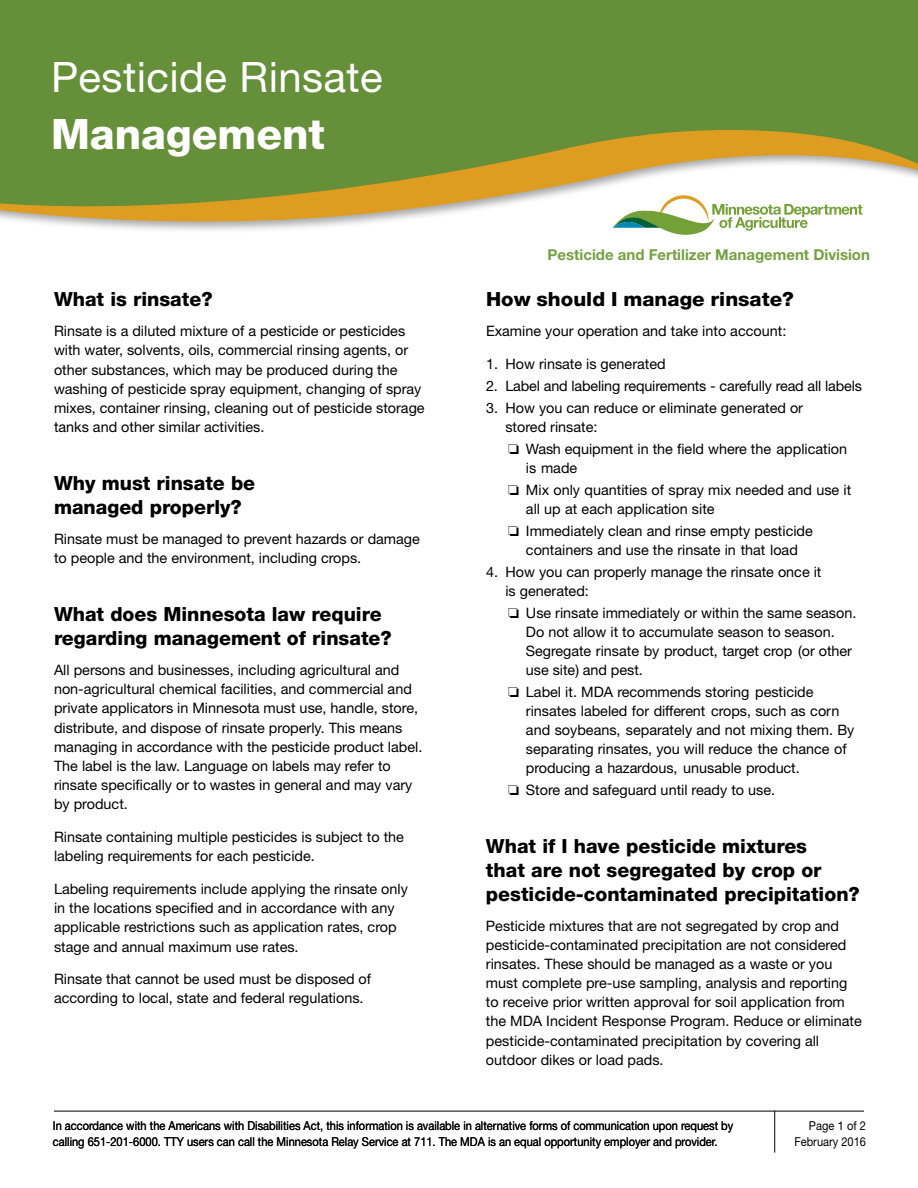
<style>
.page{position:relative;width:918px;height:1188px;background:#fff}
.page>*{position:absolute;margin:0;border:0;box-sizing:border-box;transform-origin:0 0}
.t1{font:42px "Helvetica Neue";letter-spacing:.01em;color:#fff}
.t2{font:800 42px "Helvetica Neue";color:#fff}
.t3{font:800 19.5px/24px "Helvetica Neue";color:#000}
.t4{font:800 19.5px "Helvetica Neue";color:#000;scale:1.05 1}
.t5{font:700 15px "Helvetica Neue";color:#73a141}
.t6{font:14.4px/19.2px "Helvetica Neue";color:#000}
.t7{font:12.3px/16.5px "Helvetica Neue";color:#000;scale:.9 1}
.s1{font-size:12px}
</style>
<div class="page">
<hr style="left:54px;top:1111px;width:810px;height:1px;background:#000">
<hr style="left:774px;top:1111px;width:1px;height:42px;background:#000">
<div style="left:0;top:0;width:918px;height:231px;background:#658f38"></div>
<svg style="left:0;top:114px;width:918px;height:116px;fill:#658f38"></svg>
<svg style="left:613px;top:195px;width:249px;height:40px"></svg>
<h1 class="t1" style="left:51px;top:52px;width:333px">Pesticide Rinsate</h1>
<h1 class="t2" style="left:51px;top:109px;width:275px">Management</h1>
<h2 class="t3" style="left:54px;top:287px;width:160px">What is rinsate?</h2>
<p class="t6" style="left:54px;top:321px;width:372px">Rinsate is a diluted mixture of a pesticide or pesticides with water, solvents, oils, commercial rinsing agents, or other substances, which may be produced during the washing of pesticide spray equipment, changing of spray mixes, container rinsing, cleaning out of pesticide storage tanks and other similar activities.</p>
<h2 class="t3" style="left:54px;top:471px;width:203px">Why must rinsate be managed properly?</h2>
<p class="t6" style="left:54px;top:529px;width:367px">Rinsate must be managed to prevent hazards or damage to people and the environment, including crops.</p>
<h2 class="t3" style="left:54px;top:602px;width:339px">What does Minnesota law require regarding management of rinsate?</h2>
<p class="t6" style="left:54px;top:660px;width:370px">All persons and businesses, including agricultural and non-agricultural chemical facilities, and commercial and private applicators in Minnesota must use, handle, store, distribute, and dispose of rinsate properly. This means managing in accordance with the pesticide product label.<br>The label is the law. Language on labels may refer to rinsate specifically or to wastes in general and may vary by product.</p>
<p class="t6" style="left:54px;top:827px;width:351px">Rinsate containing multiple pesticides is subject to the labeling requirements for each pesticide.</p>
<p class="t6" style="left:54px;top:879px;width:355px">Labeling requirements include applying the rinsate only in the locations specified and in accordance with any applicable restrictions such as application rates, crop stage and annual maximum use rates.</p>
<p class="t6" style="left:54px;top:969px;width:319px">Rinsate that cannot be used must be disposed of according to local, state and federal regulations.</p>
<p class="t5" style="left:548px;top:245px;width:324px">Pesticide and Fertilizer Management Division</p>
<h2 class="t4" style="left:486px;top:288px;width:295px">How should I manage rinsate?</h2>
<p class="t6" style="left:486px;top:321px;width:302px">Examine your operation and take into account:</p>
<p class="t6" style="left:486px;top:354px;width:181px">1. How rinsate is generated</p>
<p class="t6" style="left:486px;top:376px;width:377px">2. Label and labeling requirements - carefully read all labels</p>
<p class="t6" style="left:505px;top:398px;width:299px;text-indent:-19px">3. How you can reduce or eliminate generated or stored rinsate:</p>
<p class="t6" style="left:526px;top:439px;width:323px">Wash equipment in the field where the application is made</p>
<p class="t6" style="left:526px;top:480px;width:327px">Mix only quantities of spray mix needed and use it all up at each application site</p>
<p class="t6" style="left:526px;top:521px;width:288px">Immediately clean and rinse empty pesticide containers and use the rinsate in that load</p>
<p class="t6" style="left:505px;top:562px;width:318px;text-indent:-19px">4. How you can properly manage the rinsate once it is generated:</p>
<p class="t6" style="left:526px;top:603px;width:332px">Use rinsate immediately or within the same season.<br>Do not allow it to accumulate season to season.<br>Segregate rinsate by product, target crop (or other use site) and pest.</p>
<p class="t6" style="left:526px;top:682px;width:330px">Label it. MDA recommends storing pesticide rinsates labeled for different crops, such as corn and soybeans, separately and not mixing them. By separating rinsates, you will reduce the chance of producing a hazardous, unusable product.</p>
<p class="t6" style="left:526px;top:780px;width:251px">Store and safeguard until ready to use.</p>
<h2 class="t3" style="left:486px;top:834px;width:375px">What if I have pesticide mixtures<br>that are not segregated by crop or pesticide-contaminated precipitation?</h2>
<p class="t6" style="left:486px;top:916px;width:377px">Pesticide mixtures that are not segregated by crop and pesticide-contaminated precipitation are not considered rinsates. These should be managed as a waste or you must complete pre-use sampling, analysis and reporting to receive prior written approval for soil application from the MDA Incident Response Program. Reduce or eliminate pesticide-contaminated precipitation by covering all outdoor dikes or load pads.</p>
<p class="t7" style="left:53px;top:1117px;width:758px">In accordance with the Americans with Disabilities Act, this information is available in alternative forms of communication upon request by calling 651-201-6000. TTY users can call the Minnesota Relay Service at 711. The MDA is an equal opportunity employer and provider.</p>
<p class="t7" style="left:794px;top:1117px;width:81px;text-align:right">Page <span class="s1">1</span> of 2<br>February 2016</p>
</div>
